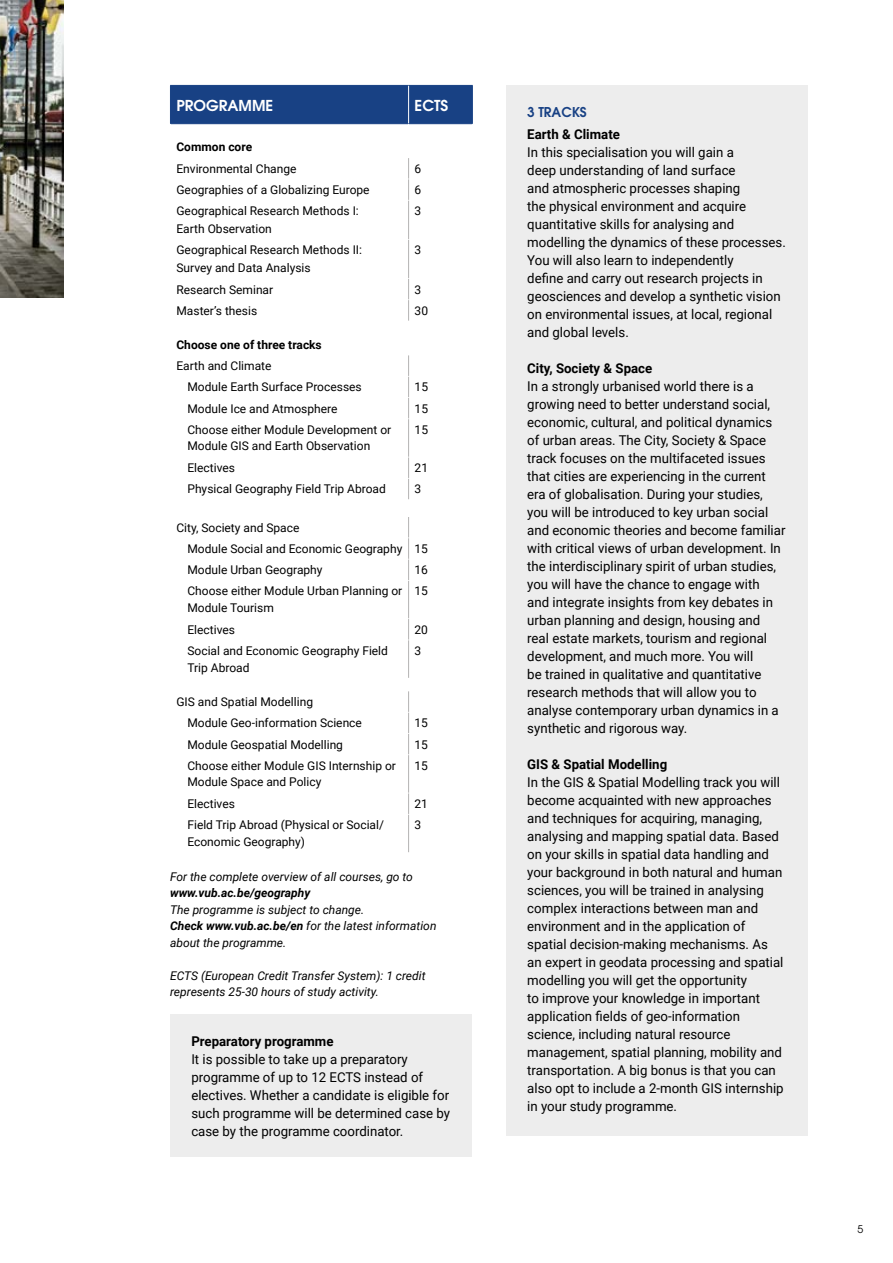
<style>
.page{position:relative;width:893px;height:1263px;background:#fff}
.page>*{position:absolute;margin:0;border:0;box-sizing:border-box;transform-origin:0 0}
.t1{font:600 15px "Avant Garde LT";color:#fff}
.t2{font:13.5px/18px "Roboto";color:#000}
.t3{font:700 13.5px "Roboto";color:#000}
.t4{font:600 13.5px "Avant Garde LT";color:#184184}
.t5{font:12px/16.5px "Roboto";color:#000}
.t6{font:italic 12px/16.5px "Roboto";color:#000}
.t7{font:700 12px "Roboto";color:#000}
.t8{font:italic 700 12px "Roboto";color:#000}
.t9{font:10.5px "Avant Garde LT";color:#000}
.s1{font-weight:700}
</style>
<div class="page">
<img style="left:0;top:0;width:64px;height:298px">
<div style="left:506px;top:85px;width:302px;height:1050px;background:#ededed"></div>
<div style="left:170px;top:1014px;width:302px;height:143px;background:#ededed"></div>
<svg style="left:170px;top:85px;width:303px;height:115px"></svg>
<hr style="left:408px;top:201px;width:1px;height:38px;background:#b3b2b2">
<hr style="left:408px;top:240px;width:1px;height:38px;background:#b3b2b2">
<svg style="left:408px;top:279px;width:1px;height:42px"></svg>
<svg style="left:408px;top:355px;width:1px;height:63px"></svg>
<hr style="left:408px;top:419px;width:1px;height:38px;background:#b3b2b2">
<svg style="left:408px;top:457px;width:1px;height:123px"></svg>
<hr style="left:408px;top:581px;width:1px;height:37px;background:#b3b2b2">
<svg style="left:408px;top:619px;width:1px;height:20px"></svg>
<hr style="left:408px;top:640px;width:1px;height:38px;background:#b3b2b2">
<svg style="left:408px;top:691px;width:1px;height:63px"></svg>
<hr style="left:408px;top:755px;width:1px;height:38px;background:#b3b2b2">
<svg style="left:408px;top:793px;width:1px;height:21px"></svg>
<hr style="left:408px;top:815px;width:1px;height:37px;background:#b3b2b2">
<p class="t1" style="left:176px;top:95px;width:98px">PROGRAMME</p>
<p class="t1" style="left:415px;top:95px;width:35px">ECTS</p>
<p class="t7" style="left:176px;top:139px;width:77px">Common core</p>
<p class="t5" style="left:176px;top:160px;width:122px">Environmental Change</p>
<p class="t5" style="left:415px;top:160px;width:8px">6</p>
<p class="t5" style="left:176px;top:181px;width:195px">Geographies of a Globalizing Europe</p>
<p class="t5" style="left:415px;top:181px;width:8px">6</p>
<p class="t5" style="left:176px;top:202px;width:184px;line-height:17.7px">Geographical Research Methods I:<br>Earth Observation</p>
<p class="t5" style="left:415px;top:202px;width:8px">3</p>
<p class="t5" style="left:176px;top:241px;width:187px;line-height:17.7px">Geographical Research Methods II:<br>Survey and Data Analysis</p>
<p class="t5" style="left:415px;top:241px;width:8px">3</p>
<p class="t5" style="left:176px;top:281px;width:98px">Research Seminar</p>
<p class="t5" style="left:415px;top:281px;width:8px">3</p>
<p class="t5" style="left:176px;top:302px;width:82px">Master’s thesis</p>
<p class="t5" style="left:415px;top:302px;width:15px">30</p>
<p class="t7" style="left:176px;top:336px;width:147px">Choose one of three tracks</p>
<p class="t5" style="left:187px;top:355px;width:176px;line-height:21.3px;text-indent:-11px">Earth and Climate<br>Module Earth Surface Processes</p>
<p class="t5" style="left:415px;top:378px;width:15px">15</p>
<p class="t5" style="left:187px;top:400px;width:151px">Module Ice and Atmosphere</p>
<p class="t5" style="left:415px;top:400px;width:15px">15</p>
<p class="t5" style="left:187px;top:421px;width:205px">Choose either Module Development or<br>Module GIS and Earth Observation</p>
<p class="t5" style="left:415px;top:421px;width:15px">15</p>
<p class="t5" style="left:187px;top:459px;width:49px">Electives</p>
<p class="t5" style="left:415px;top:459px;width:15px">21</p>
<p class="t5" style="left:187px;top:480px;width:200px">Physical Geography Field Trip Abroad</p>
<p class="t5" style="left:415px;top:480px;width:8px">3</p>
<p class="t5" style="left:187px;top:516px;width:242px;line-height:21.3px;text-indent:-11px">City, Society and Space<br>Module Social and Economic Geography 15<br>Module Urban Geography</p>
<p class="t5" style="left:415px;top:561px;width:15px">16</p>
<p class="t5" style="left:187px;top:582px;width:216px">Choose either Module Urban Planning or<br>Module Tourism</p>
<p class="t5" style="left:415px;top:582px;width:15px">15</p>
<p class="t5" style="left:187px;top:621px;width:49px">Electives</p>
<p class="t5" style="left:415px;top:621px;width:15px">20</p>
<p class="t5" style="left:187px;top:642px;width:202px">Social and Economic Geography Field<br>Trip Abroad</p>
<p class="t5" style="left:415px;top:642px;width:8px">3</p>
<p class="t5" style="left:187px;top:691px;width:176px;line-height:21.3px;text-indent:-11px">GIS and Spatial Modelling<br>Module Geo-information Science</p>
<p class="t5" style="left:415px;top:714px;width:15px">15</p>
<p class="t5" style="left:187px;top:736px;width:157px">Module Geospatial Modelling</p>
<p class="t5" style="left:415px;top:736px;width:15px">15</p>
<p class="t5" style="left:187px;top:757px;width:210px">Choose either Module GIS Internship or<br>Module Space and Policy</p>
<p class="t5" style="left:415px;top:757px;width:15px">15</p>
<p class="t5" style="left:187px;top:795px;width:49px">Electives</p>
<p class="t5" style="left:415px;top:795px;width:15px">21</p>
<p class="t5" style="left:187px;top:816px;width:198px">Field Trip Abroad (Physical or Social/<br>Economic Geography)</p>
<p class="t5" style="left:415px;top:816px;width:8px">3</p>
<p class="t6" style="left:170px;top:868px;width:244px">For the complete overview of all courses, go to</p>
<p class="t8" style="left:170px;top:884px;width:142px">www.vub.ac.be/geography</p>
<p class="t6" style="left:170px;top:901px;width:268px">The programme is subject to change.<br><span class="s1">Check www.vub.ac.be/en</span> for the latest information about the programme.</p>
<p class="t6" style="left:170px;top:967px;width:257px">ECTS (European Credit Transfer System): 1 credit represents 25-30 hours of study activity.</p>
<p class="t3" style="left:191px;top:1031px;width:144px">Preparatory programme</p>
<p class="t2" style="left:191px;top:1049px;width:260px">It is possible to take up a preparatory programme of up to 12 ECTS instead of electives. Whether a candidate is eligible for such programme will be determined case by case by the programme coordinator.</p>
<p class="t4" style="left:527px;top:103px;width:61px">3 TRACKS</p>
<p class="t3" style="left:527px;top:125px;width:94px">Earth &amp; Climate</p>
<p class="t2" style="left:527px;top:143px;width:260px">In this specialisation you will gain a<br>deep understanding of land surface<br>and atmospheric processes shaping<br>the physical environment and acquire quantitative skills for analysing and modelling the dynamics of these processes.<br>You will also learn to independently<br>define and carry out research projects in geosciences and develop a synthetic vision on environmental issues, at local, regional and global levels.</p>
<p class="t3" style="left:527px;top:359px;width:126px">City, Society &amp; Space</p>
<p class="t2" style="left:527px;top:377px;width:260px">In a strongly urbanised world there is a growing need to better understand social, economic, cultural, and political dynamics of urban areas. The City, Society &amp; Space track focuses on the multifaceted issues that cities are experiencing in the current era of globalisation. During your studies, you will be introduced to key urban social and economic theories and become familiar with critical views of urban development. In the interdisciplinary spirit of urban studies, you will have the chance to engage with<br>and integrate insights from key debates in urban planning and design, housing and real estate markets, tourism and regional development, and much more. You will<br>be trained in qualitative and quantitative research methods that will allow you to analyse contemporary urban dynamics in a synthetic and rigorous way.</p>
<p class="t3" style="left:527px;top:755px;width:141px">GIS &amp; Spatial Modelling</p>
<p class="t2" style="left:527px;top:773px;width:258px">In the GIS &amp; Spatial Modelling track you will become acquainted with new approaches and techniques for acquiring, managing, analysing and mapping spatial data. Based on your skills in spatial data handling and your background in both natural and human sciences, you will be trained in analysing complex interactions between man and environment and in the application of spatial decision-making mechanisms. As an expert in geodata processing and spatial modelling you will get the opportunity<br>to improve your knowledge in important application fields of geo-information science, including natural resource management, spatial planning, mobility and transportation. A big bonus is that you can also opt to include a 2-month GIS internship in your study programme.</p>
<p class="t9" style="left:857px;top:1223px;width:7px">5</p>
</div>
